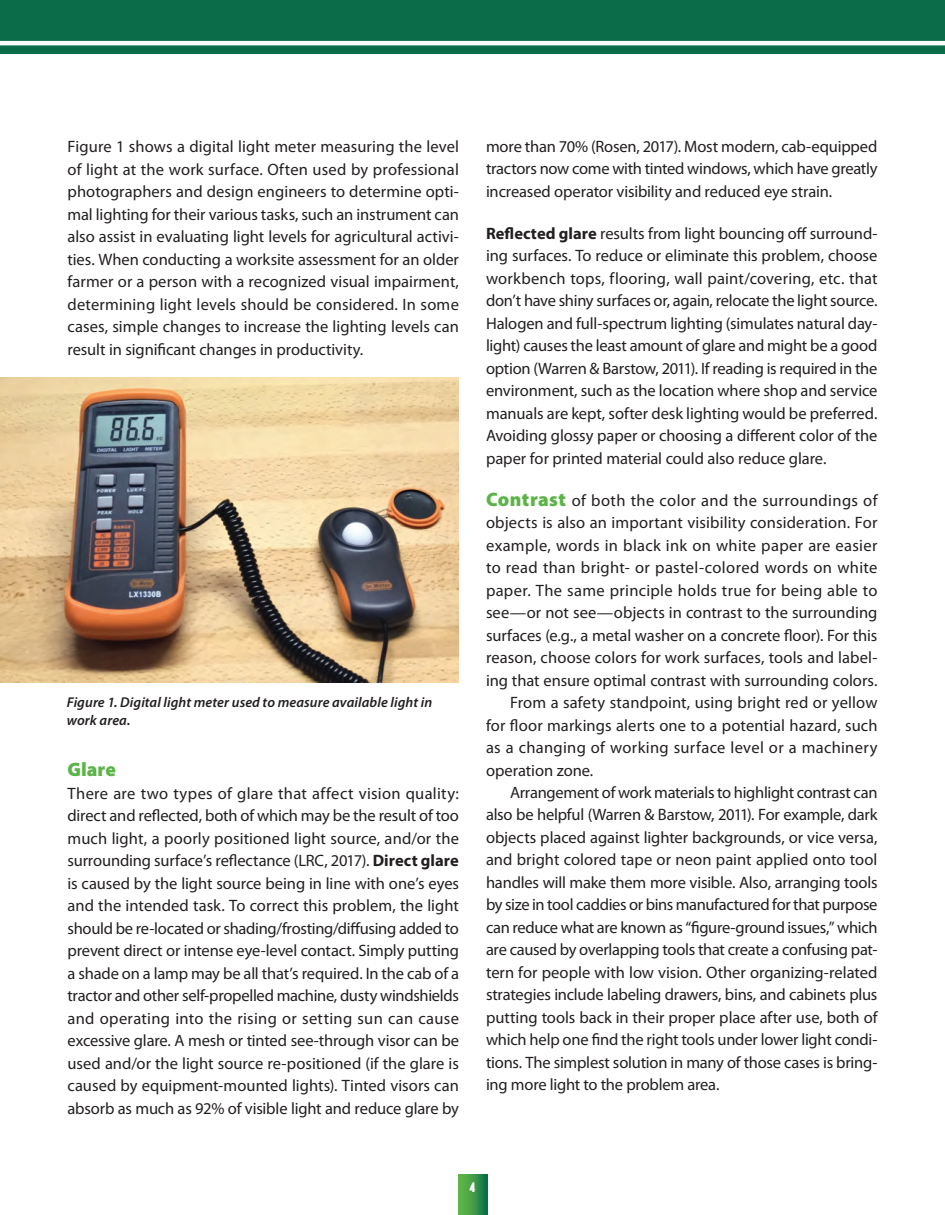
<style>
.page{position:relative;width:945px;height:1215px;background:#fff}
.page>*{position:absolute;margin:0;border:0;box-sizing:border-box;transform-origin:0 0}
.t1{font:900 19.5px "Myriad Pro";color:#5ab446}
.t2{font:16.5px/22.5px "Myriad Pro";letter-spacing:-.005em;color:#231f20;text-align:justify}
.t3{font:16.5px "Myriad Pro";letter-spacing:.02em;color:#231f20}
.t4{font:16.5px "Myriad Pro";letter-spacing:-.025em;color:#231f20}
.t5{font:italic 600 14.25px/18px "Myriad Pro";letter-spacing:.005em;color:#231f20}
.t6{font:12px "Champion HTF Lightweight";color:#fff;scale:1.1 1}
.s1{font-weight:700}
.s2{font-weight:900;font-size:19.5px;color:#5ab446}
</style>
<div class="page">
<img style="left:0;top:377px;width:459px;height:306px">
<svg style="left:458px;top:1174px;width:29px;height:41px"></svg>
<div style="left:0;top:0;width:945px;height:53px;background:#0a6c48"></div>
<hr style="left:0;top:41px;width:945px;height:4px;background:#fff">
<p class="t2" style="left:68px;top:135px;width:393px">Figure 1 shows a digital light meter measuring the level of light at the work surface. Often used by professional photographers and design engineers to determine opti&shy;mal lighting for their various tasks, such an instrument can also assist in evaluating light levels for agricultural activi&shy;ties. When conducting a worksite assessment for an older farmer or a person with a recognized visual impairment, determining light levels should be considered. In some cases, simple changes to increase the lighting levels can result in significant changes in productivity.</p>
<p class="t5" style="left:67px;top:693px;width:367px">Figure 1. Digital light meter used to measure available light in work area.</p>
<p class="t1" style="left:68px;top:757px;width:50px">Glare</p>
<p class="t2" style="left:68px;top:782px;width:393px">There are two types of glare that affect vision quality: direct and reflected, both of which may be the result of too much light, a poorly positioned light source, and/or the surrounding surface’s reflectance (LRC, 2017). <span class="s1">Direct glare </span>is caused by the light source being in line with one’s eyes and the intended task. To correct this problem, the light should be re-located or shading/frosting/diffusing added to prevent direct or intense eye-level contact. Simply putting a shade on a lamp may be all that’s required. In the cab of a tractor and other self-propelled machine, dusty windshields and operating into the rising or setting sun can cause excessive glare. A mesh or tinted see-through visor can be used and/or the light source re-positioned (if the glare is caused by equipment-mounted lights). Tinted visors can absorb as much as 92% of visible light and reduce glare by</p>
<p class="t2" style="left:486px;top:135px;width:393px">more than 70% (Rosen, 2017). Most modern, cab-equipped tractors now come with tinted windows, which have greatly increased operator visibility and reduced eye strain.</p>
<p class="t2" style="left:486px;top:222px;width:393px"><span class="s1">Reflected glare</span> results from light bouncing off surround&shy;ing surfaces. To reduce or eliminate this problem, choose workbench tops, flooring, wall paint/covering, etc. that don’t have shiny surfaces or, again, relocate the light source.<br>Halogen and full-spectrum lighting (simulates natural day&shy;light) causes the least amount of glare and might be a good option (Warren &amp; Barstow, 2011). If reading is required in the environment, such as the location where shop and service manuals are kept, softer desk lighting would be preferred.<br>Avoiding glossy paper or choosing a different color of the paper for printed material could also reduce glare.</p>
<p class="t3" style="left:486px;top:490px;width:393px"><span class="s2">Contrast</span> of both the color and the surroundings of</p>
<p class="t2" style="left:486px;top:511px;width:393px">objects is also an important visibility consideration. For</p>
<p class="t3" style="left:486px;top:535px;width:393px">example, words in black ink on white paper are easier</p>
<p class="t3" style="left:486px;top:558px;width:393px">to read than bright- or pastel-colored words on white</p>
<p class="t3" style="left:486px;top:580px;width:393px">paper. The same principle holds true for being able to</p>
<p class="t2" style="left:486px;top:601px;width:393px">see—or not see—objects in contrast to the surrounding</p>
<p class="t2" style="left:486px;top:624px;width:393px">surfaces (e.g., a metal washer on a concrete floor). For this</p>
<p class="t2" style="left:486px;top:646px;width:393px">reason, choose colors for work surfaces, tools and label-</p>
<p class="t2" style="left:486px;top:669px;width:393px">ing that ensure optimal contrast with surrounding colors.</p>
<p class="t2" style="left:510px;top:691px;width:369px">From a safety standpoint, using bright red or yellow</p>
<p class="t2" style="left:486px;top:714px;width:393px">for floor markings alerts one to a potential hazard, such</p>
<p class="t3" style="left:486px;top:738px;width:393px">as a changing of working surface level or a machinery</p>
<p class="t2" style="left:486px;top:759px;width:109px">operation zone.</p>
<p class="t2" style="left:510px;top:781px;width:369px">Arrangement of work materials to highlight contrast can</p>
<p class="t2" style="left:486px;top:803px;width:393px">also be helpful (Warren &amp; Barstow, 2011). For example, dark</p>
<p class="t2" style="left:486px;top:826px;width:393px">objects placed against lighter backgrounds, or vice versa,</p>
<p class="t2" style="left:486px;top:848px;width:393px">and bright colored tape or neon paint applied onto tool</p>
<p class="t2" style="left:486px;top:871px;width:393px">handles will make them more visible. Also, arranging tools</p>
<p class="t4" style="left:486px;top:895px;width:393px">by size in tool caddies or bins manufactured for that purpose</p>
<p class="t4" style="left:486px;top:917px;width:393px">can reduce what are known as “figure-ground issues,” which</p>
<p class="t2" style="left:486px;top:938px;width:393px">are caused by overlapping tools that create a confusing pat-</p>
<p class="t2" style="left:486px;top:961px;width:393px">tern for people with low vision. Other organizing-related</p>
<p class="t2" style="left:486px;top:983px;width:393px">strategies include labeling drawers, bins, and cabinets plus</p>
<p class="t2" style="left:486px;top:1006px;width:393px">putting tools back in their proper place after use, both of</p>
<p class="t2" style="left:486px;top:1028px;width:393px">which help one find the right tools under lower light condi-</p>
<p class="t2" style="left:486px;top:1051px;width:393px">tions. The simplest solution in many of those cases is bring-</p>
<p class="t2" style="left:486px;top:1073px;width:235px">ing more light to the problem area.</p>
<p class="t6" style="left:470px;top:1179px;width:7px">4</p>
</div>
